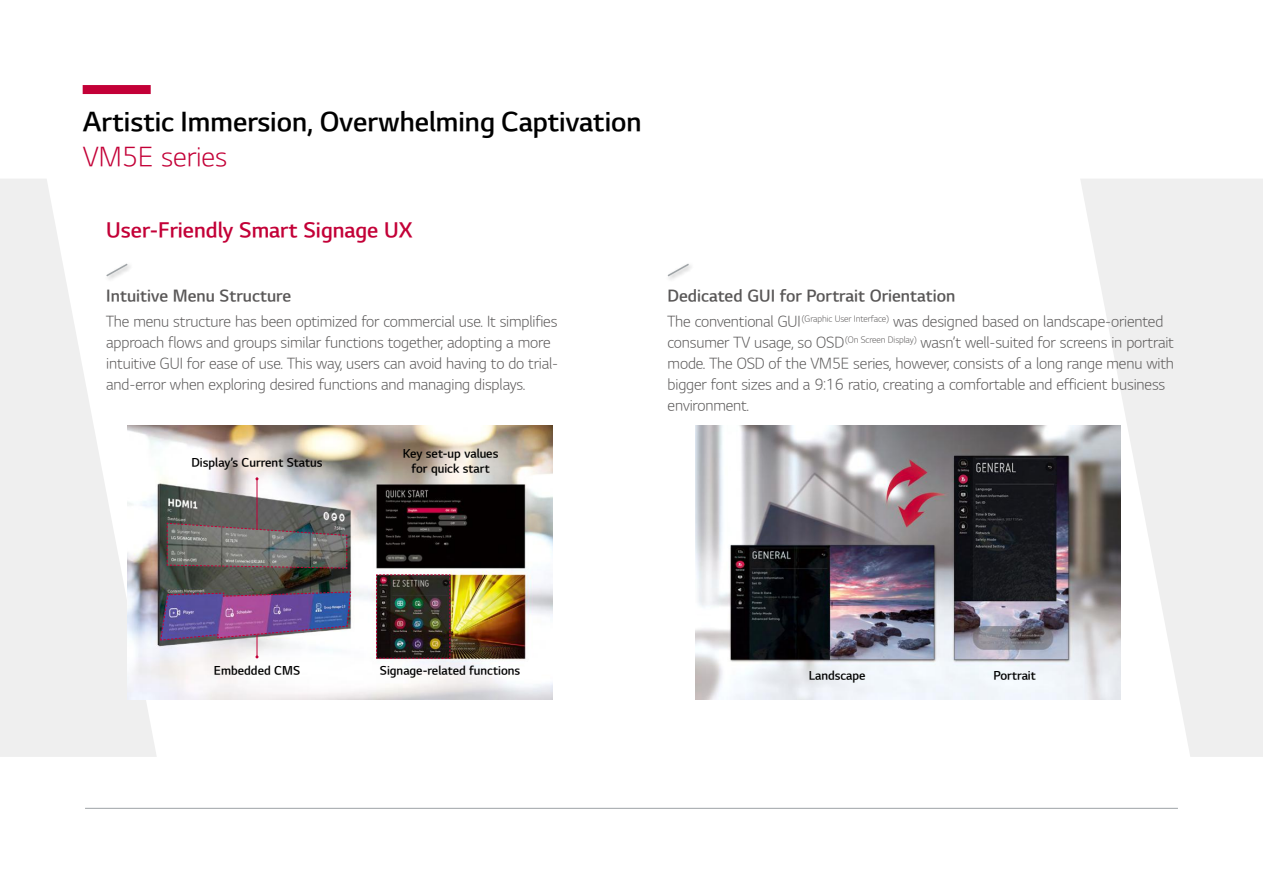
<style>
.page{position:relative;width:1263px;height:893px;background:#fff}
.page>*{position:absolute;margin:0;border:0;box-sizing:border-box;transform-origin:0 0}
.t1{font:27px "LG Sm Haotf TSB";color:#000}
.t2{font:27px "LG Sm Haotf TL";color:#c30037}
.t3{font:21px "LG Sm Haotf TSB";color:#c30037}
.t4{font:16.5px "LG Sm Haotf TSB";color:#595757}
.t5{font:15px/21px "LG Sm Haotf TL";letter-spacing:-.01em;color:#595757}
.t6{font:12px/15px "LG Sm Haotf TSB";color:#000;text-align:center}
</style>
<div class="page">
<svg style="left:1080px;top:179px;width:183px;height:578px;fill:#efefef"></svg>
<div style="left:83px;top:85px;width:68px;height:9px;background:#c30037"></div>
<hr style="left:85px;top:808px;width:1093px;height:1px;background:#9ea3a6">
<svg style="left:0;top:179px;width:157px;height:578px;fill:#efefef"></svg>
<img style="left:695px;top:425px;width:425px;height:275px">
<svg style="left:667px;top:263px;width:23px;height:15px"></svg>
<div style="left:104px;top:261px;width:30px;height:22px;background:#fff"></div>
<svg style="left:106px;top:263px;width:23px;height:15px"></svg>
<img style="left:128px;top:425px;width:425px;height:275px">
<hr style="left:257px;top:479px;width:1px;height:50px;background:#c30037">
<svg style="left:166px;top:522px;width:181px;height:47px;background:#706d6b"></svg>
<img style="left:376px;top:574px;width:75px;height:85px">
<img style="left:160px;top:591px;width:191px;height:67px">
<h1 class="t1" style="left:83px;top:108px;width:560px">Artistic Immersion, Overwhelming Captivation</h1>
<h1 class="t2" style="left:83px;top:143px;width:146px">VM5E series</h1>
<h2 class="t3" style="left:106px;top:220px;width:308px">User-Friendly Smart Signage UX</h2>
<p class="t4" style="left:106px;top:288px;width:186px">Intuitive Menu Structure</p>
<p class="t5" style="left:106px;top:312px;width:453px">The menu structure has been optimized for commercial use. It simplifies approach flows and groups similar functions together, adopting a more intuitive GUI for ease of use. This way, users can avoid having to do trial&shy;and-error when exploring desired functions and managing displays.</p>
<p class="t6" style="left:191px;top:456px;width:133px">Display’s Current Status</p>
<p class="t6" style="left:403px;top:447px;width:97px">Key set-up values for quick start</p>
<p class="t4" style="left:668px;top:288px;width:289px">Dedicated GUI for Portrait Orientation</p>
<p class="t5" style="left:668px;top:311px;width:508px">The conventional GUI<sup>(Graphic</sup> <sup>User</sup> <sup>Interface)</sup> was designed based on landscape-oriented consumer TV usage, so OSD<sup>(On</sup> <sup>Screen</sup> <sup>Display)</sup> wasn’t well-suited for screens in portrait mode. The OSD of the VM5E series, however, consists of a long range menu with bigger font sizes and a 9:16 ratio, creating a comfortable and efficient business environment.</p>
<p class="t6" style="left:214px;top:663px;width:88px">Embedded CMS</p>
<p class="t6" style="left:380px;top:663px;width:142px">Signage-related functions</p>
<p class="t6" style="left:809px;top:669px;width:58px">Landscape</p>
<p class="t6" style="left:993px;top:669px;width:44px">Portrait</p>
</div>
